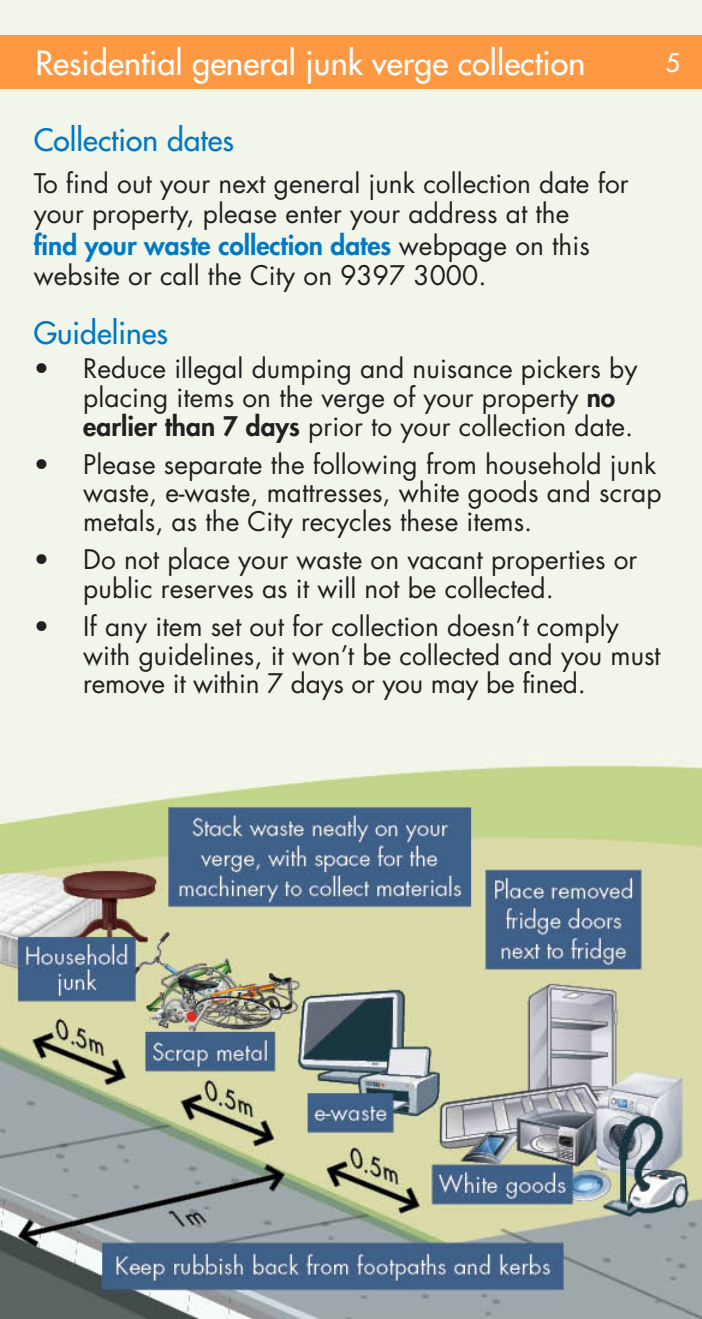
<style>
.page{position:relative;width:702px;height:1319px;background:#fff}
.page>*{position:absolute;margin:0;border:0;box-sizing:border-box;transform-origin:0 0}
.t1{font:32.5px "Futura";color:#fff}
.Sub_Heading_blue{font:30px "Futura";color:#0079c2}
.Body_Text{font:30px "Futura";color:#0079c2}
.Body_Text-2{font:26.25px/28.8px "Futura";color:#231f20}
.t2{font:25px "Futura";color:#fff}
.s1{font-weight:800;color:#0079c2}
.s2{font-weight:800}
</style>
<div class="page">
<img style="left:0;top:0;width:702px;height:1318px">
<div style="left:0;top:35px;width:702px;height:54px;background:#ff9843"></div>
<p class="t1" style="left:35px;top:43px;width:551px">Residential general junk verge collection</p>
<p class="t2" style="left:665px;top:47px;width:16px">5</p>
<p class="Sub_Heading_blue" style="left:34px;top:121px;width:202px">Collection dates</p>
<p class="Body_Text-2" style="left:34px;top:168px;width:596px;line-height:30.5px">To find out your next general junk collection date for your property, please enter your address at the<br><span class="s1">find your waste collection dates</span> webpage on this website or call the City on 9397 3000.</p>
<p class="Body_Text" style="left:34px;top:314px;width:136px">Guidelines</p>
<p class="Body_Text-2" style="left:83px;top:354px;width:555px;text-indent:-50px">• Reduce illegal dumping and nuisance pickers by placing items on the verge of your property <span class="s2">no earlier than 7 days</span> prior to your collection date.</p>
<p class="Body_Text-2" style="left:83px;top:450px;width:579px;text-indent:-50px">• Please separate the following from household junk waste, e-waste, mattresses, white goods and scrap metals, as the City recycles these items.</p>
<p class="Body_Text-2" style="left:83px;top:545px;width:555px;text-indent:-50px">• Do not place your waste on vacant properties or public reserves as it will not be collected.</p>
<p class="Body_Text-2" style="left:83px;top:612px;width:578px;text-indent:-50px">• If any item set out for collection doesn’t comply with guidelines, it won’t be collected and you must remove it within 7 days or you may be fined.</p>
</div>
